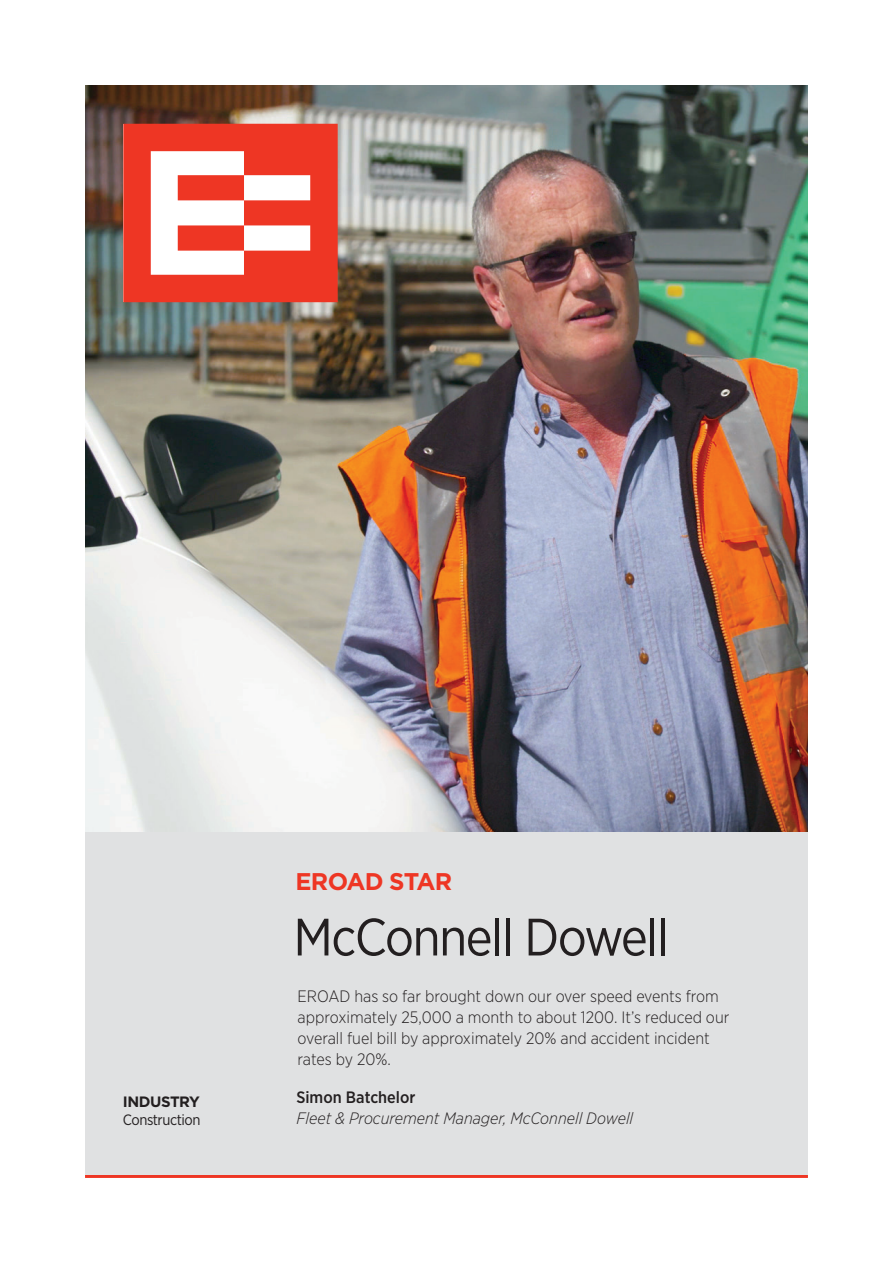
<style>
.page{position:relative;width:893px;height:1263px;background:#fff}
.page>*{position:absolute;margin:0;border:0;box-sizing:border-box;transform-origin:0 0}
.t1{font:52.5px "Gotham Narrow";letter-spacing:-.03em;color:#231f20}
.Body_copy{font:700 24.15px "Gotham";letter-spacing:-.03em;color:#ee3624}
.Body_copy-2{font:300 16.5px/21px "Gotham Narrow";color:#231f20}
.t2{font:italic 300 16.5px "Gotham Narrow";color:#231f20}
.t3{font:500 16.5px "Gotham Narrow";color:#231f20}
.t4{font:15px "Gotham Narrow";letter-spacing:-.03em;color:#231f20}
.t5{font:700 15px "Gotham";letter-spacing:-.03em;color:#231f20}
</style>
<div class="page">
<img style="left:85px;top:85px;width:723px;height:747px">
<svg style="left:123px;top:124px;width:215px;height:178px"></svg>
<hr style="left:85px;top:1175px;width:723px;height:3px;background:#ee3624">
<div style="left:85px;top:832px;width:723px;height:343px;background:#e0e1e2"></div>
<p class="t5" style="left:123px;top:1091px;width:79px">INDUSTRY</p>
<p class="t4" style="left:123px;top:1110px;width:79px">Construction</p>
<p class="Body_copy" style="left:296px;top:865px;width:158px">EROAD STAR</p>
<p class="t1" style="left:293px;top:904px;width:377px">McConnell Dowell</p>
<p class="Body_copy-2" style="left:298px;top:985px;width:433px">EROAD has so far brought down our over speed events from approximately 25,000 a month to about 1200. It’s reduced our overall fuel bill by approximately 20% and accident incident rates by 20%.</p>
<p class="t3" style="left:296px;top:1087px;width:120px">Simon Batchelor</p>
<p class="t2" style="left:296px;top:1108px;width:338px">Fleet &amp; Procurement Manager, McConnell Dowell</p>
</div>
